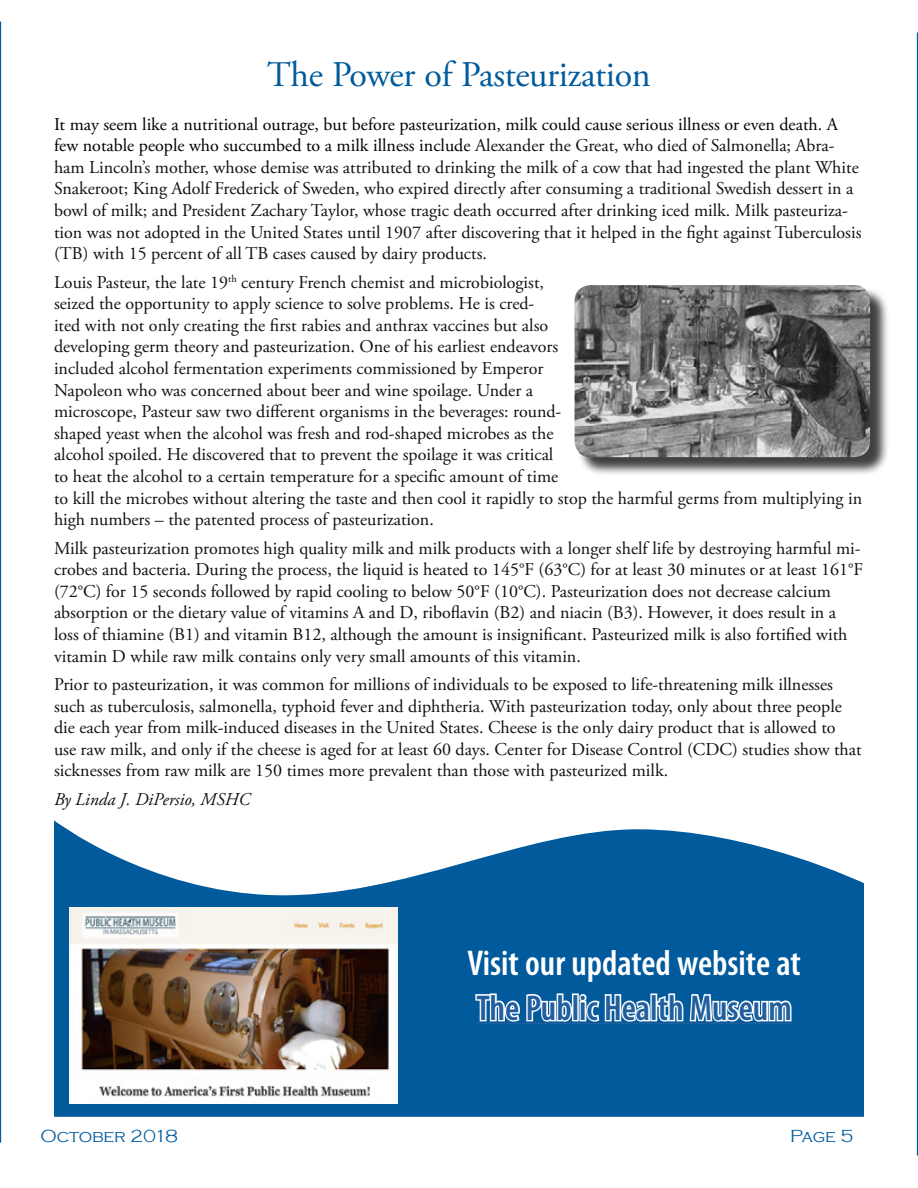
<style>
.page{position:relative;width:918px;height:1188px;background:#fff}
.page>*{position:absolute;margin:0;border:0;box-sizing:border-box;transform-origin:0 0}
.t1{font:36px "Adobe Garamond Pro";letter-spacing:-.01em;color:#005a9c}
.t2{font:600 condensed 36px "Myriad Pro";color:#fff}
.t3{font:600 condensed 36px "Myriad Pro";color:#215e9e}
.t4{font:18px/21.6px "Adobe Garamond Pro";color:#111}
.t5{font:italic 18px "Adobe Garamond Pro";color:#111}
.t6{font:300 18px "Copperplate Gothic";letter-spacing:-.01em;color:#005a9c}
.s1{color:#000}
</style>
<div class="page">
<hr style="left:917px;top:32px;width:1px;height:1124px;background:#005a9c">
<hr style="left:0;top:22px;width:1px;height:1121px;background:#005a9c">
<div style="left:577px;top:287px;width:312px;height:189px;background:#000;opacity:.75"></div>
<img style="left:575px;top:285px;width:295px;height:172px">
<svg style="left:54px;top:820px;width:810px;height:297px;fill:#005a9c"></svg>
<hr style="left:476px;top:1023px;width:316px;height:1px;background:#215e9e">
<svg style="left:474px;top:966px;width:100px;height:74px"></svg>
<div style="left:572px;top:993px;width:7px;height:28px;border:3px solid #fff"></div>
<div style="left:580px;top:1001px;width:6px;height:20px;border:3px solid #fff"></div>
<div style="left:579px;top:994px;width:7px;height:8px;border:3px solid #fff;border-radius:50%"></div>
<svg style="left:585px;top:966px;width:208px;height:109px;background:#2873ab"></svg>
<img style="left:69px;top:907px;width:328px;height:197px">
<h1 class="t1" style="left:267px;top:53px;width:385px">The Power of Pasteurization</h1>
<p class="t4" style="left:54px;top:114px;width:809px"><span class="s1">It may seem like a nutritional outrage, but before pasteurization, milk could cause serious illness or even death. A few notable people who succumbed to a milk illness include</span> Alexander the Great, who died of Salmonella; Abra&shy;ham Lincoln’s mother, whose demise was attributed to drinking the milk of a cow that had ingested the plant White Snakeroot; King Adolf Frederick of Sweden, who expired directly after consuming a traditional Swedish dessert in a bowl of milk; and President Zachary Taylor, whose tragic death occurred after drinking iced milk. Milk pasteuriza&shy;tion was not adopted in the United States until 1907 after discovering that it helped in the fight against Tuberculosis (TB) with 15 percent of all TB cases caused by dairy products.</p>
<p class="t4" style="left:54px;top:272px;width:810px">Louis Pasteur, the late 19<sup>th</sup> century French chemist and microbiologist,<br>seized the opportunity to apply science to solve problems. He is cred-<br>ited with not only creating the first rabies and anthrax vaccines but also<br>developing germ theory and pasteurization. One of his earliest endeavors<br>included alcohol fermentation experiments commissioned by Emperor<br>Napoleon who was concerned about beer and wine spoilage. Under a<br>microscope, Pasteur saw two different organisms in the beverages: round-<br>shaped yeast when the alcohol was fresh and rod-shaped microbes as the<br>alcohol spoiled. He discovered that to prevent the spoilage it was critical<br>to heat the alcohol to a certain temperature for a specific amount of time<br>to kill the microbes without altering the taste and then cool it rapidly to stop the harmful germs from multiplying in high numbers – the patented process of pasteurization.</p>
<p class="t4" style="left:54px;top:538px;width:811px">Milk pasteurization promotes high quality milk and milk products with a longer shelf life by destroying harmful mi&shy;crobes and bacteria. During the process, the liquid is heated to 145°F (63°C) for at least 30 minutes or at least 161°F (72°C) for 15 seconds followed by rapid cooling to below 50°F (10°C). Pasteurization does not decrease calcium absorption or the dietary value of vitamins A and D, riboflavin (B2) and niacin (B3). However, it does result in a loss of thiamine (B1) and vitamin B12, although the amount is insignificant. Pasteurized milk is also fortified with vitamin D while raw milk contains only very small amounts of this vitamin.</p>
<p class="t4" style="left:54px;top:674px;width:809px">Prior to pasteurization, it was common for millions of individuals to be exposed to life-threatening milk illnesses such as tuberculosis, salmonella, typhoid fever and diphtheria. With pasteurization today, only about three people die each year from milk-induced diseases in the United States. Cheese is the only dairy product that is allowed to use raw milk, and only if the cheese is aged for at least 60 days. Center for Disease Control (CDC) studies show that sicknesses from raw milk are 150 times more prevalent than those with pasteurized milk.</p>
<p class="t5" style="left:54px;top:788px;width:198px">By Linda J. DiPersio, MSHC</p>
<h1 class="t2" style="left:468px;top:943px;width:335px">Visit our updated website at</h1>
<h1 class="t3" style="left:476px;top:988px;width:317px">The Public Health Museum</h1>
<p class="t6" style="left:40px;top:1127px;width:139px">October 2018</p>
<p class="t6" style="left:790px;top:1127px;width:65px">Page 5</p>
</div>
